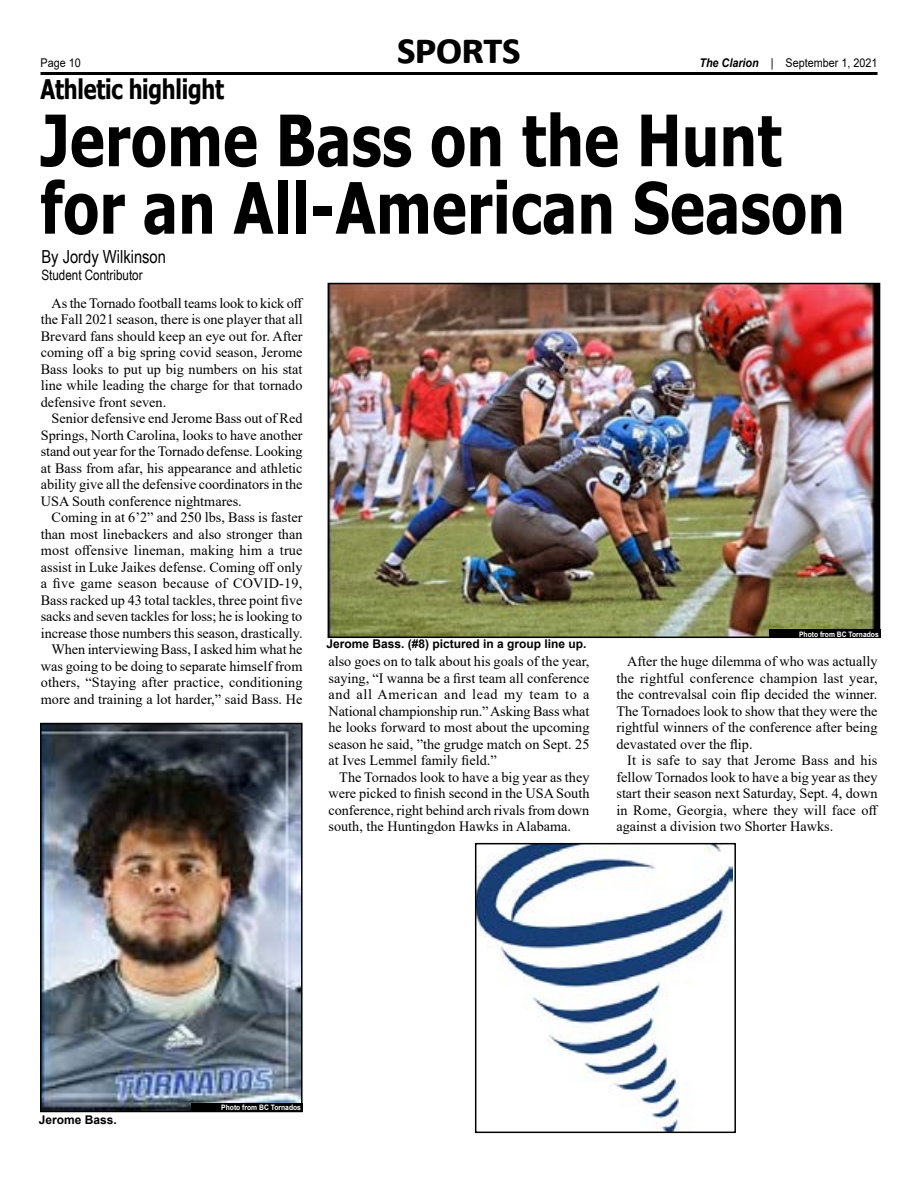
<style>
.page{position:relative;width:918px;height:1188px;background:#fff}
.page>*{position:absolute;margin:0;border:0;box-sizing:border-box;transform-origin:0 0}
.t1{font:700 70.95px/67.5px "Tahoma";letter-spacing:.01em;color:#000;scale:.82 1}
.t2{font:700 45px "Calibri";letter-spacing:-.03em;color:#000}
.t3{font:700 27px "Tahoma";letter-spacing:-.01em;color:#000;scale:.8 1}
.t4{font:18px "Arial Narrow";color:#000}
.t5{font:14.25px/16.5px "Times New Roman";color:#000;text-align:justify}
.t6{font:14.25px "Arial Narrow";color:#000}
.t7{font:700 12px "Arial";color:#000}
.t8{font:12px "Arial";color:#000;scale:.9 1}
.t9{font:700 7.5px "Arial";color:#fff;scale:.9 1}
.s1{font-weight:700;font-style:italic}
</style>
<div class="page">
<hr style="left:40px;top:72px;width:838px;height:3px;background:#000">
<img style="left:331px;top:286px;width:546px;height:349px">
<div style="left:328px;top:283px;width:552px;height:355px;border:2px solid #000"></div>
<img style="left:43px;top:726px;width:257px;height:383px">
<div style="left:40px;top:723px;width:263px;height:389px;border:2px solid #000"></div>
<img style="left:478px;top:846px;width:254px;height:284px">
<div style="left:475px;top:843px;width:261px;height:290px;border:2px solid #000"></div>
<div style="left:191px;top:1103px;width:112px;height:9px;background:#000"></div>
<div style="left:769px;top:630px;width:111px;height:8px;background:#000"></div>
<p class="t8" style="left:40px;top:55px;width:46px">Page 10</p>
<h2 class="t2" style="left:397px;top:16px;width:126px">sports</h2>
<p class="t8" style="left:699px;top:55px;width:199px"><span class="s1">The Clarion</span> | September 1, 2021</p>
<h3 class="t3" style="left:40px;top:70px;width:231px">Athletic highlight</h3>
<h1 class="t1" style="left:40px;top:110px;width:982px">Jerome Bass on the Hunt for an All-American Season</h1>
<p class="t4" style="left:41px;top:244px;width:126px">By Jordy Wilkinson</p>
<p class="t6" style="left:41px;top:264px;width:103px">Student Contributor</p>
<p class="t5" style="left:41px;top:294px;width:264px;text-indent:11px">As the Tornado football teams look to kick off the Fall 2021 season, there is one player that all Brevard fans should keep an eye out for. After coming off a big spring covid season, Jerome Bass looks to put up big numbers on his stat line while leading the charge for that tornado defensive front seven.</p>
<p class="t5" style="left:41px;top:410px;width:263px;text-indent:11px">Senior defensive end Jerome Bass out of Red Springs, North Carolina, looks to have another stand out year for the Tornado defense. Looking at Bass from afar, his appearance and athletic ability give all the defensive coordinators in the USA South conference nightmares.</p>
<p class="t5" style="left:41px;top:509px;width:263px;text-align:right">Coming in at 6’2” and 250 lbs, Bass is faster than most linebackers and also stronger than most offensive lineman, making him a true assist in Luke Jaikes defense. Coming off only a five game season because of COVID-19, Bass racked up 43 total tackles, three point five sacks and seven tackles for loss; he is looking to increase those numbers this season, drastically.<br>When interviewing Bass, I asked him what he was going to be doing to separate himself from others, “Staying after practice, conditioning more and training a lot harder,” said Bass. He</p>
<p class="t9" style="left:799px;top:629px;width:90px">Photo from BC Tornados</p>
<p class="t7" style="left:326px;top:636px;width:262px">Jerome Bass. (#8) pictured in a group line up.</p>
<p class="t5" style="left:328px;top:653px;width:263px">also goes on to talk about his goals of the year, saying, “I wanna be a first team all conference and all American and lead my team to a National championship run.” Asking Bass what he looks forward to most about the upcoming season he said, ”the grudge match on Sept. 25 at Ives Lemmel family field.”</p>
<p class="t5" style="left:328px;top:768px;width:263px;text-indent:11px">The Tornados look to have a big year as they were picked to finish second in the USA South conference, right behind arch rivals from down south, the Huntingdon Hawks in Alabama.</p>
<p class="t5" style="left:616px;top:653px;width:263px;text-indent:11px">After the huge dilemma of who was actually the rightful conference champion last year, the contrevalsal coin flip decided the winner.<br>The Tornadoes look to show that they were the rightful winners of the conference after being devastated over the flip.</p>
<p class="t5" style="left:616px;top:752px;width:263px;text-indent:11px">It is safe to say that Jerome Bass and his fellow Tornados look to have a big year as they start their season next Saturday, Sept. 4, down in Rome, Georgia, where they will face off against a division two Shorter Hawks.</p>
<p class="t7" style="left:39px;top:1111px;width:80px">Jerome Bass.</p>
<p class="t9" style="left:221px;top:1103px;width:90px">Photo from BC Tornados</p>
</div>
